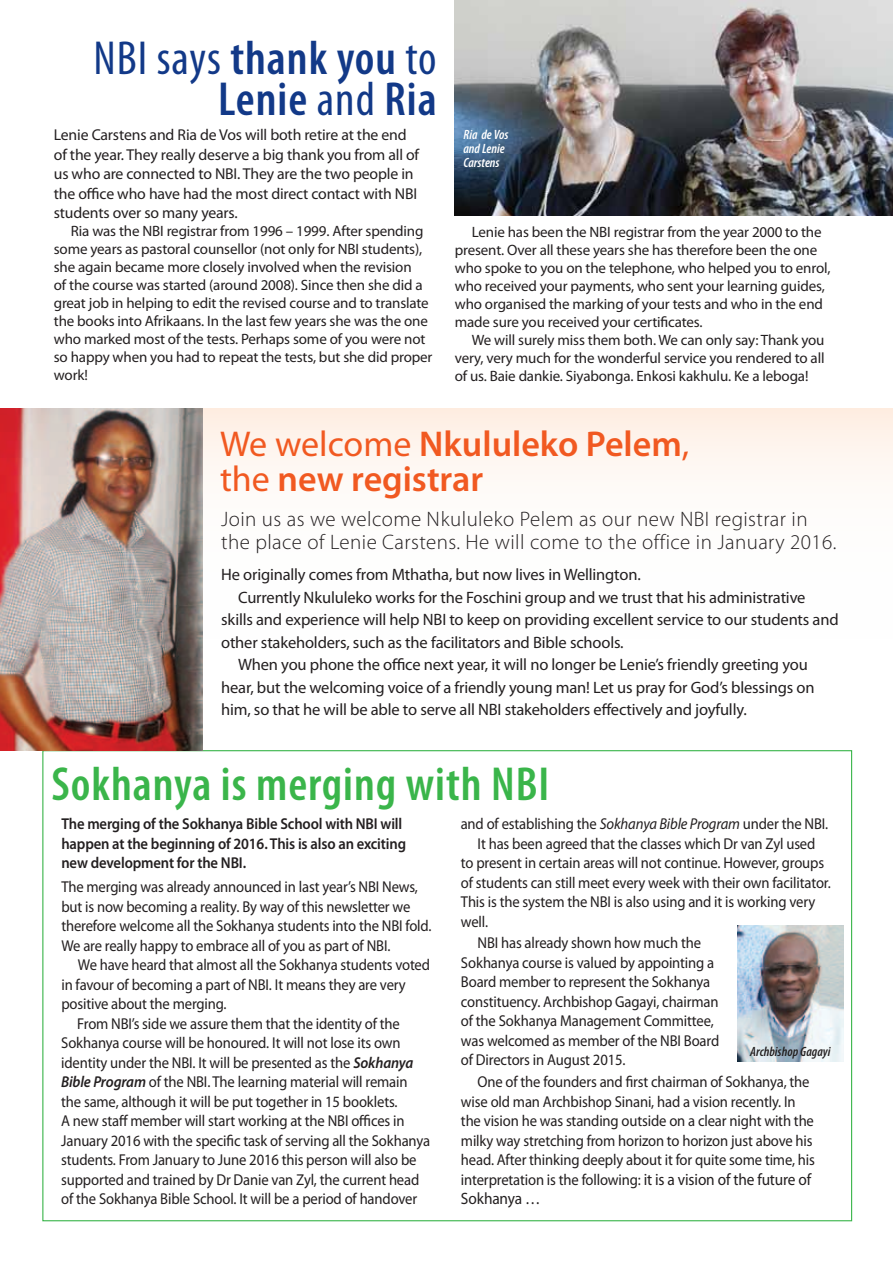
<style>
.page{position:relative;width:893px;height:1263px;background:#fff}
.page>*{position:absolute;margin:0;border:0;box-sizing:border-box;transform-origin:0 0}
.t1{font:600 condensed 48px/40.5px "Myriad Pro";letter-spacing:.02em;color:#123988;text-align:right}
.t2{font:600 condensed 48px "Myriad Pro";letter-spacing:.02em;color:#3ab54a}
.t3{font:600 36px/34.5px "Myriad Pro";color:#f15921}
.t4{font:300 21px/22.5px "Myriad Pro";letter-spacing:.02em;color:#231f20}
.t5{font:16.5px "Myriad Pro";letter-spacing:-.01em;color:#231f20}
.t6{font:16.5px "Myriad Pro";letter-spacing:-.01em;color:#231f20;scale:.93 1}
.t7{font:15.75px/19.5px "Myriad Pro";letter-spacing:-.01em;color:#231f20;scale:.93 1}
.t8{font:15.75px/19.5px "Myriad Pro";letter-spacing:-.01em;color:#231f20}
.t9{font:600 15.75px/19.5px "Myriad Pro";letter-spacing:-.01em;color:#231f20;scale:.93 1}
.t10{font:15px/18px "Myriad Pro";letter-spacing:-.01em;color:#231f20}
.t11{font:italic 600 condensed 13.5px/14.2px "Myriad Pro";color:#fff}
.t12{font:italic 600 condensed 13.5px "Myriad Pro";color:#231f20}
.s1{font-weight:400}
.s2{font-weight:600;font-style:italic}
.s3{font-style:italic}
.s4{font-size:16.5px}
</style>
<div class="page">
<div style="left:203px;top:408px;width:690px;height:324px;background:linear-gradient(to bottom,#fef5ee,#fff)"></div>
<img style="left:455px;top:0;width:438px;height:216px">
<img style="left:0;top:408px;width:203px;height:342px">
<img style="left:737px;top:926px;width:106px;height:135px">
<h1 class="t1" style="left:94px;top:39px;width:345px"><span class="s1">NBI says</span> thank you <span class="s1">to<br></span>Lenie <span class="s1">and</span> Ria</h1>
<p class="t8" style="left:54px;top:126px;width:367px">Lenie Carstens and Ria de Vos will both retire at the end of the year. They really deserve a big thank you from all of us who are connected to NBI. They are the two people in the office who have had the most direct contact with NBI students over so many years.</p>
<p class="t10" style="left:54px;top:223px;width:380px;text-indent:17px">Ria was the NBI registrar from 1996 – 1999. After spending some years as pastoral counsellor (not only for NBI students), she again became more closely involved when the revision<br>of the course was started (around 2008). Since then she did a great job in helping to edit the revised course and to translate the books into Afrikaans. In the last few years she was the one who marked most of the tests. Perhaps some of you were not so happy when you had to repeat the tests, but she did proper work!</p>
<p class="t11" style="left:463px;top:128px;width:47px">Ria de Vos and Lenie<br>Carstens</p>
<p class="t10" style="left:455px;top:223px;width:377px;text-indent:17px">Lenie has been the NBI registrar from the year 2000 to the present. Over all these years she has therefore been the one who spoke to you on the telephone, who helped you to enrol, who received your payments, who sent your learning guides, who organised the marking of your tests and who in the end made sure you received your certificates.</p>
<p class="t10" style="left:455px;top:331px;width:371px;text-align:justify;text-indent:17px">We will surely miss them both. We can only say: Thank you very, very much for the wonderful service you rendered to all of us. Baie dankie. Siyabonga. Enkosi kakhulu. Ke a leboga!</p>
<h2 class="t3" style="left:220px;top:427px;width:471px"><span class="s1">We welcome</span> Nkululeko Pelem<span class="s1">, the</span> new registrar</h2>
<h3 class="t4" style="left:221px;top:509px;width:617px">Join us as we welcome Nkululeko Pelem as our new NBI registrar in the place of Lenie Carstens. He will come to the office in January 2016.</h3>
<p class="t5" style="left:221px;top:565px;width:421px">He originally comes from Mthatha, but now lives in Wellington.</p>
<p class="t5" style="left:238px;top:588px;width:569px">Currently Nkululeko works for the Foschini group and we trust that his administrative</p>
<p class="t5" style="left:221px;top:610px;width:619px">skills and experience will help NBI to keep on providing excellent service to our students and</p>
<p class="t5" style="left:221px;top:633px;width:404px">other stakeholders, such as the facilitators and Bible schools.</p>
<p class="t5" style="left:238px;top:655px;width:571px">When you phone the office next year, it will no longer be Lenie’s friendly greeting you</p>
<p class="t5" style="left:221px;top:678px;width:595px">hear, but the welcoming voice of a friendly young man! Let us pray for God’s blessings on</p>
<p class="t5" style="left:221px;top:700px;width:527px">him, so that he will be able to serve all NBI stakeholders effectively and joyfully.</p>
<h1 class="t2" style="left:51px;top:758px;width:499px">Sokhanya is merging with NBI</h1>
<p class="t9" style="left:61px;top:814px;width:372px">The merging of the Sokhanya Bible School with NBI will happen at the beginning of 2016. This is also an exciting new development for the NBI.</p>
<p class="t7" style="left:61px;top:877px;width:400px">The merging was already announced in last year’s NBI News, but is now becoming a reality. By way of this newsletter we therefore welcome all the Sokhanya students into the NBI fold.<br>We are really happy to embrace all of you as part of NBI.</p>
<p class="t7" style="left:78px;top:955px;width:380px">We have heard that almost all the Sokhanya students voted</p>
<p class="t7" style="left:61px;top:975px;width:372px">in favour of becoming a part of NBI. It means they are very</p>
<p class="t7" style="left:61px;top:994px;width:179px">positive about the merging.</p>
<p class="t7" style="left:77px;top:1014px;width:348px">From NBI’s side we assure them that the identity of the</p>
<p class="t7" style="left:61px;top:1033px;width:366px">Sokhanya course will be honoured. It will not lose its own</p>
<p class="t7" style="left:61px;top:1053px;width:380px">identity under the NBI. It will be presented as the <span class="s2">Sokhanya</span></p>
<p class="t7" style="left:61px;top:1072px;width:374px"><span class="s2">Bible Program</span> of the NBI. The learning material will remain</p>
<p class="t7" style="left:61px;top:1092px;width:363px">the same, although it will be put together in 15 booklets.</p>
<p class="t7" style="left:61px;top:1111px;width:371px">A new staff member will start working at the NBI offices in</p>
<p class="t7" style="left:61px;top:1131px;width:398px">January 2016 with the specific task of serving all the Sokhanya</p>
<p class="t7" style="left:61px;top:1150px;width:384px">students. From January to June 2016 this person will also be</p>
<p class="t7" style="left:61px;top:1170px;width:387px">supported and trained by Dr Danie van Zyl, the current head</p>
<p class="t7" style="left:61px;top:1189px;width:384px">of the Sokhanya Bible School. It will be a period of handover</p>
<p class="t7" style="left:461px;top:815px;width:397px">and of establishing the <span class="s3">Sokhanya Bible Program</span> under the NBI.</p>
<p class="t7" style="left:477px;top:834px;width:365px">It has been agreed that the classes which Dr van Zyl used</p>
<p class="t7" style="left:461px;top:854px;width:392px">to present in certain areas will not continue. However, groups</p>
<p class="t7" style="left:461px;top:873px;width:399px">of students can still meet every week with their own facilitator.</p>
<p class="t7" style="left:461px;top:892px;width:382px">This is the system the NBI is also using and it is working very</p>
<p class="t7" style="left:461px;top:912px;width:31px">well.</p>
<p class="t7" style="left:461px;top:934px;width:279px;text-indent:17px">NBI has already shown how much the Sokhanya course is valued by appointing a Board member to represent the Sokhanya constituency. Archbishop Gagayi, chairman of the Sokhanya Management Committee, was welcomed as member of the NBI Board of Directors in August 2015.</p>
<p class="t7" style="left:461px;top:1072px;width:382px;text-indent:17px">One of the founders and first chairman of Sokhanya, the wise old man Archbishop Sinani, had a vision recently. In the vision he was standing outside on a clear night with the milky way stretching from horizon to horizon just above his head. After thinking deeply about it for quite some time, his interpretation is the following: <span class="s4">it is a vision of the future of</span></p>
<p class="t6" style="left:461px;top:1189px;width:87px">Sokhanya …</p>
<p class="t12" style="left:750px;top:1044px;width:82px">Archbishop Gagayi</p>
</div>
